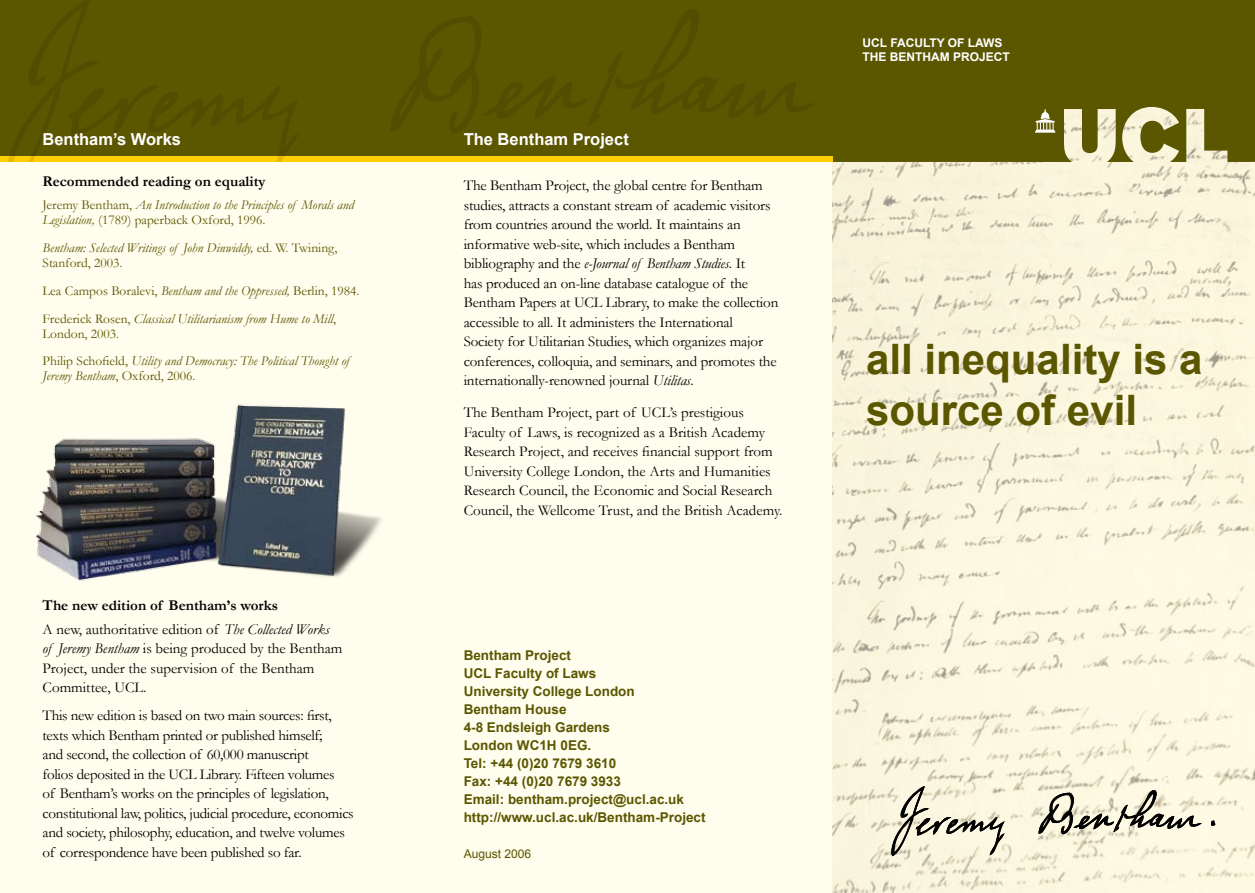
<style>
.page{position:relative;width:1255px;height:893px;background:#fff}
.page>*{position:absolute;margin:0;border:0;box-sizing:border-box;transform-origin:0 0}
.t1{font:700 42px/50.4px "Arial";color:#5b5600}
.t2{font:700 16.5px "Arial";color:#fff}
.t3{font:15px/19.5px "Garamond";letter-spacing:-.01em;color:#000}
.t4{font:700 15px/23.7px "Garamond";color:#000}
.t5{font:italic 13.5px/15px "Garamond";color:#5b5600}
.t6{font:700 13.5px/18px "Arial";color:#5b5600}
.t7{font:700 12px/14.4px "Arial";color:#fff}
.t8{font:12px "Arial";color:#5b5600}
.s1{font-style:normal}
.s2{font-weight:400}
.s3{font-weight:400;font-style:italic}
.s4{font-style:italic}
</style>
<div class="page">
<div style="left:0;top:0;width:1254px;height:893px;background:#fffded"></div>
<img style="left:832px;top:162px;width:422px;height:731px">
<svg style="left:833px;top:51px;width:421px;height:111px;background:#6b6617"></svg>
<div style="left:832px;top:0;width:422px;height:51px;background:#5b5600"></div>
<svg style="left:1034px;top:109px;width:21px;height:24px"></svg>
<svg style="left:891px;top:786px;width:324px;height:70px"></svg>
<svg style="left:3px;top:0;width:830px;height:162px;background:#6b6200"></svg>
<svg style="left:390px;top:5px;width:426px;height:129px;background:#595400"></svg>
<svg style="left:4px;top:0;width:296px;height:162px;background:#605900"></svg>
<img style="left:35px;top:404px;width:347px;height:177px">
<p class="t2" style="left:43px;top:128px;width:140px">Bentham’s Works</p>
<p class="t4" style="left:43px;top:169px;width:224px">Recommended reading on equality</p>
<p class="t5" style="left:43px;top:197px;width:313px"><span class="s1">Jeremy Bentham,</span> An Introduction to the Principles of Morals and<br>Legislation, <span class="s1">(1789) paperback Oxford, 1996.</span></p>
<p class="t5" style="left:43px;top:240px;width:296px">Bentham: Selected Writings of John Dinwiddy, <span class="s1">ed. W. Twining,<br>Stanford, 2003.</span></p>
<p class="t5" style="left:43px;top:276px;width:318px;line-height:27.8px"><span class="s1">Lea Campos Boralevi,</span> Bentham and the Oppressed, <span class="s1">Berlin, 1984.<br>Frederick Rosen,</span> Classical Utilitarianism from Hume to Mill<span class="s1">,</span></p>
<p class="t5" style="left:43px;top:319px;width:308px;line-height:27.8px"><span class="s1">London, 2003.<br>Philip Schofield,</span> Utility and Democracy: The Political Thought of</p>
<p class="t5" style="left:43px;top:368px;width:154px">Jeremy Bentham<span class="s1">, Oxford, 2006.</span></p>
<p class="t4" style="left:43px;top:593px;width:289px">The new edition of Bentham’s works<br><span class="s2">A new, authoritative edition of</span> <span class="s3">The Collected Works</span></p>
<p class="t3" style="left:43px;top:638px;width:301px"><span class="s4">of Jeremy Bentham</span> is being produced by the Bentham<br>Project, under the supervision of the Bentham<br>Committee, UCL.</p>
<p class="t3" style="left:43px;top:705px;width:313px">This new edition is based on two main sources: first, texts which Bentham printed or published himself;<br>and second, the collection of 60,000 manuscript<br>folios deposited in the UCL Library. Fifteen volumes<br>of Bentham’s works on the principles of legislation, constitutional law, politics, judicial procedure, economics and society, philosophy, education, and twelve volumes of correspondence have been published so far.</p>
<p class="t2" style="left:463px;top:128px;width:167px">The Bentham Project</p>
<p class="t3" style="left:463px;top:175px;width:316px">The Bentham Project, the global centre for Bentham studies, attracts a constant stream of academic visitors from countries around the world. It maintains an informative web-site, which includes a Bentham bibliography and the <span class="s4">e-Journal of Bentham Studies</span>. It<br>has produced an on-line database catalogue of the Bentham Papers at UCL Library, to make the collection accessible to all. It administers the International<br>Society for Utilitarian Studies, which organizes major conferences, colloquia, and seminars, and promotes the internationally-renowned journal <span class="s4">Utilitas</span>.</p>
<p class="t3" style="left:463px;top:403px;width:320px">The Bentham Project, part of UCL’s prestigious Faculty of Laws, is recognized as a British Academy Research Project, and receives financial support from University College London, the Arts and Humanities Research Council, the Economic and Social Research Council, the Wellcome Trust, and the British Academy.</p>
<p class="t6" style="left:463px;top:647px;width:243px">Bentham Project<br>UCL Faculty of Laws<br>University College London<br>Bentham House<br>4-8 Endsleigh Gardens<br>London WC1H 0EG.<br>Tel: +44 (0)20 7679 3610<br>Fax: +44 (0)20 7679 3933<br>Email: bentham.project@ucl.ac.uk http://www.ucl.ac.uk/Bentham-Project</p>
<p class="t8" style="left:463px;top:846px;width:69px">August 2006</p>
<p class="t7" style="left:862px;top:36px;width:149px">UCL FACULTY OF LAWS<br>THE BENTHAM PROJECT</p>
<h1 class="t1" style="left:866px;top:336px;width:338px">all inequality is a source of evil</h1>
</div>
